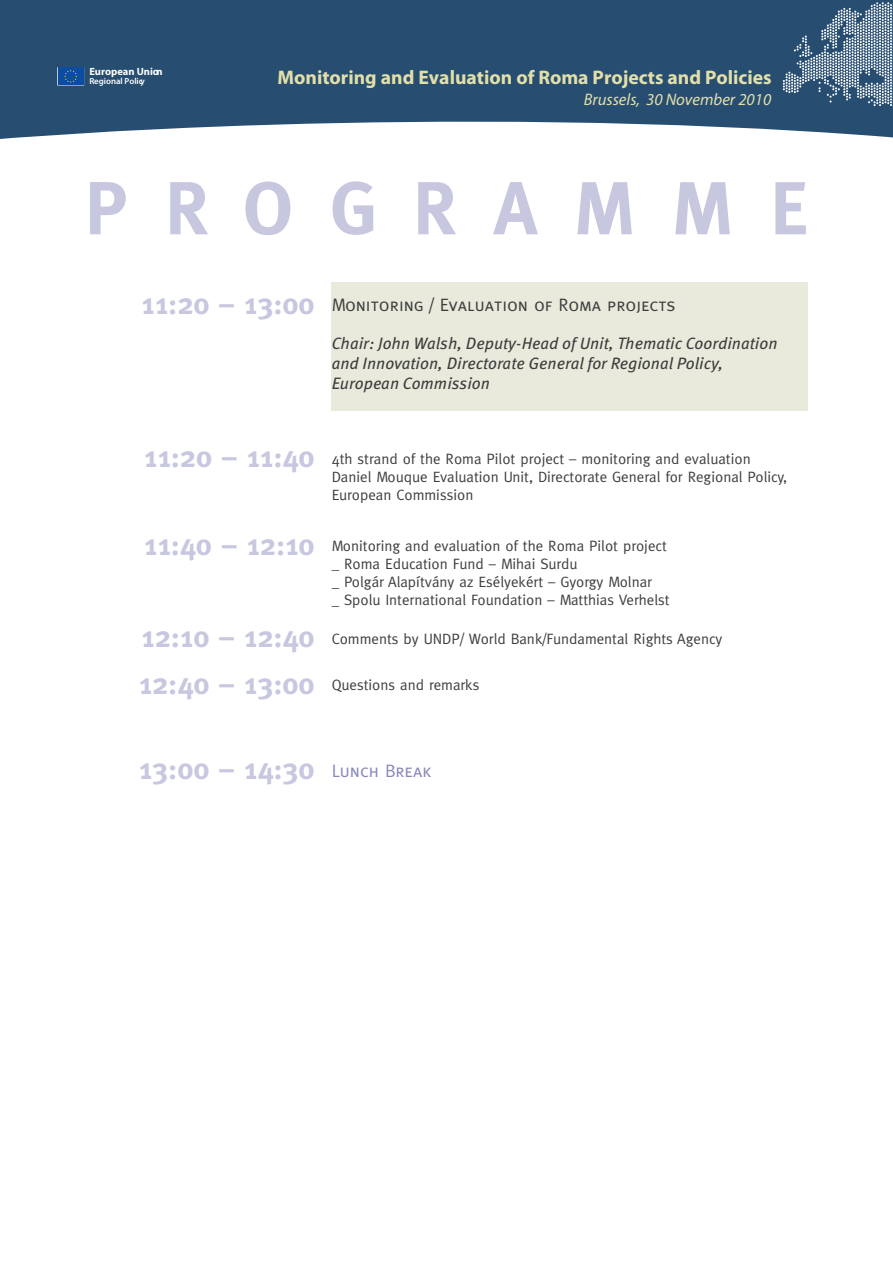
<style>
.page{position:relative;width:893px;height:1263px;background:#fff}
.page>*{position:absolute;margin:0;border:0;box-sizing:border-box;transform-origin:0 0}
.t1{font:700 75px "Meta";letter-spacing:.5em;color:#c7c7e0}
.t2{font:700 30px "Meta";color:#c7c7e0}
.t3{font:700 19.65px "Myriad Pro";color:#e2e0a8}
.t4{font:18px "Meta Caps";color:#3e3e3f}
.t5{font:18px "Meta Caps";color:#8688ba}
.t6{font:italic 16.65px "Myriad Pro";color:#e2e0a8}
.t7{font:italic 16.5px/19.8px "Meta Pro";color:#3e3e3f}
.t8{font:15px/18px "Meta";color:#3e3e3f}
.t9{font:700 10.5px "Myriad Pro";color:#fff}
.t10{font:600 8.7px "Myriad Pro";color:#fff}
.s1{font-weight:700;font-size:30px;color:#c7c7e0}
</style>
<div class="page">
<svg style="left:0;top:0;width:893px;height:139px;background:#3d5f7f"></svg>
<svg style="left:802px;top:36px;width:5px;height:4px"></svg>
<svg style="left:821px;top:24px;width:11px;height:16px"></svg>
<svg style="left:783px;top:77px;width:95px;height:29px;background:#4d6c8a"></svg>
<img style="left:838px;top:2px;width:55px;height:13px">
<img style="left:877px;top:35px;width:16px;height:13px">
<img style="left:877px;top:68px;width:16px;height:14px">
<img style="left:879px;top:102px;width:14px;height:5px">
<img style="left:802px;top:40px;width:75px;height:5px">
<div style="left:332px;top:282px;width:476px;height:129px;background:#eaeadc"></div>
<svg style="left:57px;top:67px;width:27px;height:18px"></svg>
<div style="left:58px;top:68px;width:26px;height:17px;background:#0d4da1"></div>
<svg style="left:64px;top:70px;width:13px;height:13px"></svg>
<p class="t9" style="left:89px;top:65px;width:75px">European Union</p>
<p class="t10" style="left:89px;top:76px;width:57px">Regional Policy</p>
<h3 class="t3" style="left:278px;top:65px;width:496px">Monitoring and Evaluation of Roma Projects and Policies</h3>
<p class="t6" style="left:584px;top:89px;width:189px">Brussels, 30 November 2010</p>
<h1 class="t1" style="left:85px;top:165px;width:724px">PROGRAMME</h1>
<h2 class="t2" style="left:141px;top:286px;width:175px">11:20 – 13:00</h2>
<p class="t4" style="left:332px;top:294px;width:345px">Monitoring / Evaluation of Roma projects</p>
<p class="t7" style="left:332px;top:333px;width:447px">Chair: John Walsh, Deputy-Head of Unit, Thematic Coordination and Innovation, Directorate General for Regional Policy,<br>European Commission</p>
<p class="t8" style="left:332px;top:450px;width:457px;text-indent:-188px"><span class="s1">11:20 – 11:40</span> 4th strand of the Roma Pilot project – monitoring and evaluation<br>Daniel Mouque Evaluation Unit, Directorate General for Regional Policy,<br>European Commission</p>
<p class="t8" style="left:332px;top:536px;width:339px">Monitoring and evaluation of the Roma Pilot project _ Roma Education Fund – Mihai Surdu<br>_ Polgár Alapítvány az Esélyekért – Gyorgy Molnar<br>_ Spolu International Foundation – Matthias Verhelst</p>
<h2 class="t2" style="left:144px;top:527px;width:172px">11:40 – 12:10</h2>
<p class="t8" style="left:141px;top:629px;width:583px"><span class="s1">12:10 – 12:40</span> Comments by UNDP/ World Bank/Fundamental Rights Agency</p>
<p class="t8" style="left:139px;top:675px;width:342px"><span class="s1">12:40 – 13:00</span> Questions and remarks</p>
<h2 class="t2" style="left:139px;top:751px;width:177px">13:00 – 14:30</h2>
<p class="t5" style="left:332px;top:760px;width:102px">Lunch Break</p>
</div>
